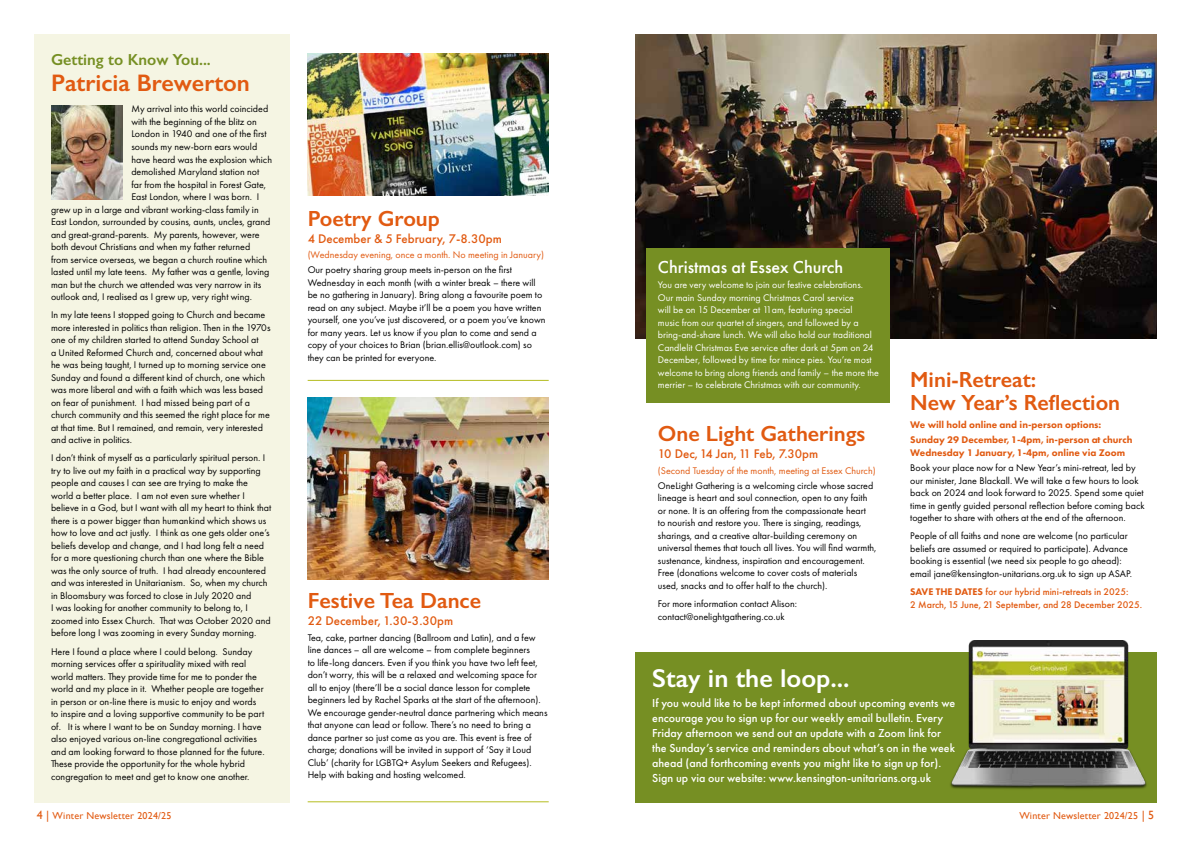
<style>
.page{position:relative;width:1191px;height:842px;background:#fff}
.page>*{position:absolute;margin:0;border:0;box-sizing:border-box;transform-origin:0 0}
.t1{font:600 26px "Gill Sans";color:#fff}
.t2{font:600 24px "Gill Sans";color:#e15a11}
.t3{font:600 22px/23px "Gill Sans";color:#e15a11}
.t4{font:500 18px "Futura PT";color:#fff}
.t5{font:600 16px "Gill Sans";color:#768f23}
.t6{font:500 13px "Futura PT";color:#e15a11}
.t7{font:500 12px/15px "Futura PT";color:#fff}
.t8{font:10px/12.5px "Futura PT";color:#000}
.t9{font:10px/12.5px "Futura PT";color:#fff}
.t10{font:800 10px/15.3px "Futura PT";color:#e15a11}
.t11{font:10px "Futura PT";color:#e15a11}
.t12{font:500 10px/12.5px "Futura PT";color:#e15a11}
.t13{font:10px "Gill Sans";letter-spacing:.02em;color:#e15a11}
.s1{font-weight:800}
.s2{font-size:12px}
</style>
<div class="page">
<div style="left:34px;top:34px;width:255px;height:768px;background:#f5f5e3"></div>
<img style="left:51px;top:106px;width:72px;height:93px">
<img style="left:635px;top:34px;width:522px;height:305px">
<div style="left:646px;top:248px;width:244px;height:155px;background:#768f23"></div>
<div style="left:635px;top:652px;width:522px;height:150px;background:#768f23"></div>
<hr style="left:308px;top:801px;width:241px;height:1px;background:#b5bd20">
<img style="left:308px;top:398px;width:241px;height:181px">
<hr style="left:308px;top:380px;width:241px;height:1px;background:#b5bd20">
<img style="left:308px;top:54px;width:241px;height:142px">
<img style="left:950px;top:641px;width:197px;height:148px">
<h3 class="t5" style="left:51px;top:50px;width:161px">Getting to Know You...</h3>
<h2 class="t2" style="left:51px;top:69px;width:200px">Patricia Brewerton</h2>
<p class="t8" style="left:131px;top:103px;width:138px">My arrival into this world coincided</p>
<p class="t8" style="left:131px;top:115px;width:127px">with the beginning of the blitz on</p>
<p class="t8" style="left:131px;top:128px;width:137px">London in 1940 and one of the first</p>
<p class="t8" style="left:131px;top:140px;width:127px">sounds my new-born ears would</p>
<p class="t8" style="left:131px;top:153px;width:142px">have heard was the explosion which</p>
<p class="t8" style="left:131px;top:165px;width:129px">demolished Maryland station not</p>
<p class="t8" style="left:131px;top:178px;width:136px">far from the hospital in Forest Gate,</p>
<p class="t8" style="left:131px;top:190px;width:129px">East London, where I was born. I</p>
<p class="t8" style="left:51px;top:203px;width:209px">grew up in a large and vibrant working-class family in</p>
<p class="t8" style="left:51px;top:215px;width:221px">East London, surrounded by cousins, aunts, uncles, grand</p>
<p class="t8" style="left:51px;top:228px;width:210px">and great-grand-parents. My parents, however, were</p>
<p class="t8" style="left:51px;top:240px;width:201px">both devout Christians and when my father returned</p>
<p class="t8" style="left:51px;top:253px;width:218px">from service overseas, we began a church routine which</p>
<p class="t8" style="left:51px;top:265px;width:220px">lasted until my late teens. My father was a gentle, loving</p>
<p class="t8" style="left:51px;top:278px;width:212px">man but the church we attended was very narrow in its</p>
<p class="t8" style="left:51px;top:290px;width:202px">outlook and, I realised as I grew up, very right wing.</p>
<p class="t8" style="left:51px;top:309px;width:221px">In my late teens I stopped going to Church and became more interested in politics than religion. Then in the 1970s one of my children started to attend Sunday School at<br>a United Reformed Church and, concerned about what he was being taught, I turned up to morning service one Sunday and found a different kind of church, one which was more liberal and with a faith which was less based on fear of punishment. I had missed being part of a church community and this seemed the right place for me at that time. But I remained, and remain, very interested and active in politics.</p>
<p class="t8" style="left:51px;top:452px;width:222px">I don’t think of myself as a particularly spiritual person. I try to live out my faith in a practical way by supporting people and causes I can see are trying to make the world a better place. I am not even sure whether I believe in a God, but I want with all my heart to think that there is a power bigger than humankind which shows us how to love and act justly. I think as one gets older one’s beliefs develop and change, and I had long felt a need for a more questioning church than one where the Bible was the only source of truth. I had already encountered and was interested in Unitarianism. So, when my church in Bloomsbury was forced to close in July 2020 and<br>I was looking for another community to belong to, I zoomed into Essex Church. That was October 2020 and before long I was zooming in every Sunday morning.</p>
<p class="t8" style="left:51px;top:645px;width:215px">Here I found a place where I could belong. Sunday morning services offer a spirituality mixed with real world matters. They provide time for me to ponder the world and my place in it. Whether people are together in person or on-line there is music to enjoy and words to inspire and a loving supportive community to be part of. It is where I want to be on Sunday morning. I have also enjoyed various on-line congregational activities and am looking forward to those planned for the future.<br>These provide the opportunity for the whole hybrid congregation to meet and get to know one another.</p>
<h3 class="t3" style="left:308px;top:207px;width:134px">Poetry Group</h3>
<h3 class="t6" style="left:308px;top:231px;width:196px">4 December &amp; 5 February, 7-8.30pm</h3>
<p class="t11" style="left:308px;top:249px;width:238px">(Wednesday evening, once a month. No meeting in January)</p>
<p class="t8" style="left:308px;top:264px;width:239px">Our poetry sharing group meets in-person on the first Wednesday in each month (with a winter break – there will be no gathering in January). Bring along a favourite poem to read on any subject. Maybe it’ll be a poem you have written yourself, one you’ve just discovered, or a poem you’ve known for many years. Let us know if you plan to come and send a copy of your choices to Brian (brian.ellis@outlook.com) so they can be printed for everyone.</p>
<h3 class="t3" style="left:308px;top:589px;width:175px">Festive Tea Dance</h3>
<h3 class="t6" style="left:308px;top:613px;width:147px">22 December, 1.30-3.30pm</h3>
<p class="t8" style="left:308px;top:631px;width:241px">Tea, cake, partner dancing (Ballroom and Latin), and a few line dances – all are welcome – from complete beginners<br>to life-long dancers. Even if you think you have two left feet, don’t worry, this will be a relaxed and welcoming space for all to enjoy (there’ll be a social dance lesson for complete beginners led by Rachel Sparks at the start of the afternoon).<br>We encourage gender-neutral dance partnering which means that anyone can lead or follow. There’s no need to bring a dance partner so just come as you are. This event is free of charge; donations will be invited in support of ‘Say it Loud Club’ (charity for LGBTQ+ Asylum Seekers and Refugees).<br>Help with baking and hosting welcomed.</p>
<h3 class="t4" style="left:658px;top:256px;width:187px">Christmas at Essex Church</h3>
<p class="t9" style="left:658px;top:279px;width:223px">You are very welcome to join our festive celebrations.<br>Our main Sunday morning Christmas Carol service<br>will be on 15 December at 11am, featuring special<br>music from our quartet of singers, and followed by a bring-and-share lunch. We will also hold our traditional Candlelit Christmas Eve service after dark at 5pm on 24<br>December, followed by time for mince pies. You’re most welcome to bring along friends and family – the more the merrier – to celebrate Christmas with our community.</p>
<h3 class="t3" style="left:658px;top:422px;width:209px">One Light Gatherings</h3>
<h3 class="t6" style="left:658px;top:446px;width:162px">10 Dec, 14 Jan, 11 Feb, 7.30pm</h3>
<p class="t11" style="left:658px;top:464px;width:219px">(Second Tuesday of the month, meeting at Essex Church)</p>
<p class="t8" style="left:658px;top:479px;width:220px">OneLight Gathering is a welcoming circle whose sacred lineage is heart and soul connection, open to any faith or none. It is an offering from the compassionate heart<br>to nourish and restore you. There is singing, readings, sharings, and a creative altar-building ceremony on universal themes that touch all lives. You will find warmth, sustenance, kindness, inspiration and encouragement.<br>Free (donations welcome to cover costs of materials used, snacks and to offer half to the church).</p>
<p class="t8" style="left:658px;top:597px;width:141px">For more information contact Alison: contact@onelightgathering.co.uk</p>
<h3 class="t3" style="left:910px;top:368px;width:211px">Mini-Retreat:<br>New Year’s Reflection</h3>
<p class="t10" style="left:910px;top:417px;width:224px">We will hold online and in-person options:<br>Sunday 29 December, 1-4pm, in-person at church</p>
<p class="t10" style="left:910px;top:445px;width:216px">Wednesday 1 January, 1-4pm, online via Zoom</p>
<p class="t8" style="left:910px;top:461px;width:236px">Book your place now for a New Year’s mini-retreat, led by our minister, Jane Blackall. We will take a few hours to look back on 2024 and look forward to 2025. Spend some quiet time in gently guided personal reflection before coming back together to share with others at the end of the afternoon.</p>
<p class="t8" style="left:910px;top:530px;width:223px">People of all faiths and none are welcome (no particular beliefs are assumed or required to participate). Advance booking is essential (we need six people to go ahead): email jane@kensington-unitarians.org.uk to sign up ASAP.</p>
<p class="t12" style="left:910px;top:585px;width:233px"><span class="s1">SAVE THE DATES</span> for our hybrid mini-retreats in 2025:<br>2 March, 15 June, 21 September, and 28 December 2025.</p>
<h1 class="t1" style="left:652px;top:662px;width:199px">Stay in the loop...</h1>
<p class="t7" style="left:652px;top:696px;width:304px">If you would like to be kept informed about upcoming events we encourage you to sign up for our weekly email bulletin. Every Friday afternoon we send out an update with a Zoom link for the Sunday’s service and reminders about what’s on in the week ahead (and forthcoming events you might like to sign up for).<br>Sign up via our website: www.kensington-unitarians.org.uk</p>
<p class="t13" style="left:37px;top:810px;width:136px"><span class="s2">4 |</span> Winter Newsletter 2024/25</p>
<p class="t13" style="left:1019px;top:810px;width:136px">Winter Newsletter 2024/25 <span class="s2">| 5</span></p>
</div>
